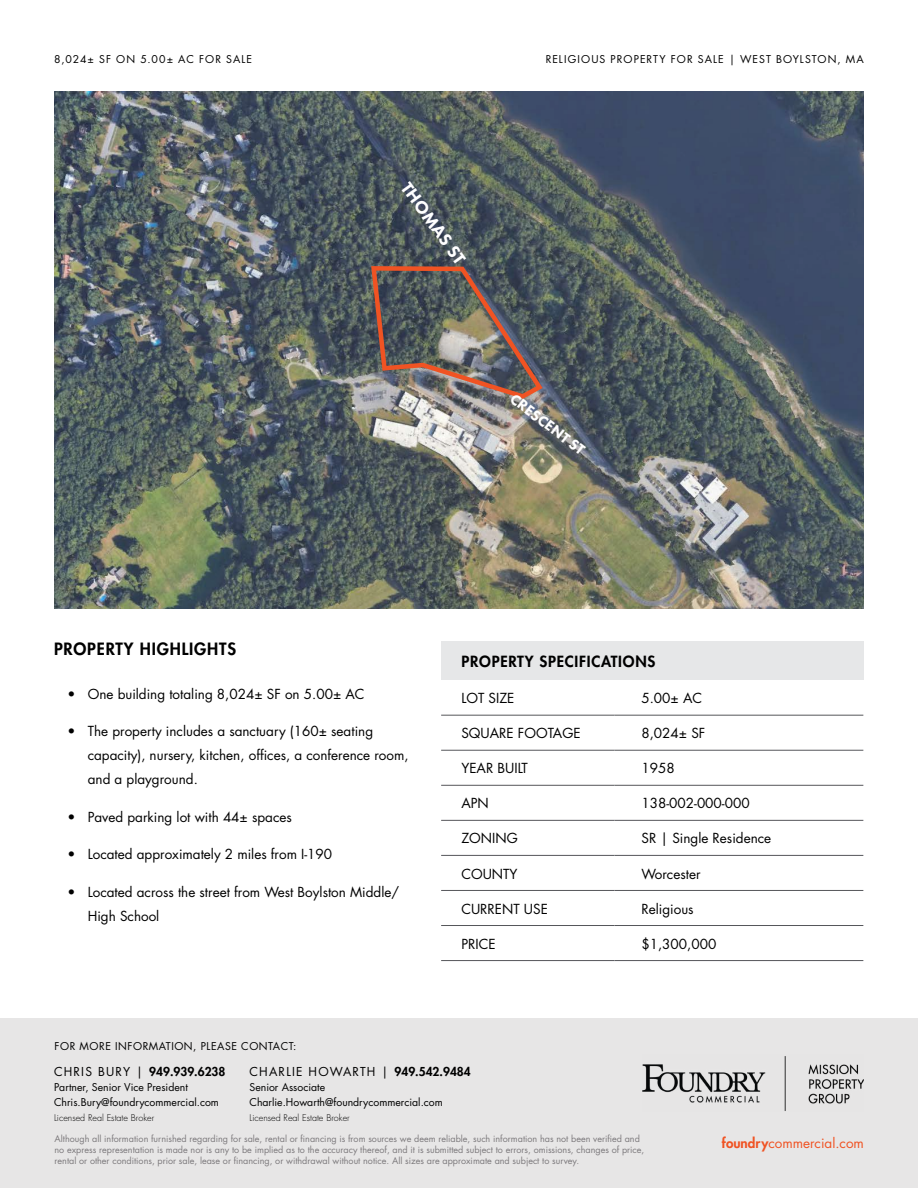
<style>
.page{position:relative;width:918px;height:1188px;background:#fff}
.page>*{position:absolute;margin:0;border:0;box-sizing:border-box;transform-origin:0 0}
.t1{font:800 18px "Futura PT";color:#fff}
.t2{font:800 16.5px "Futura Std";letter-spacing:.05em;color:#000}
.t3{font:800 15.3px "Futura PT";color:#fff}
.t4{font:800 15px "Futura Std";letter-spacing:.05em;color:#000}
.t5{font:13.5px/24px "Futura Std";color:#000}
.t6{font:13.5px "Futura Std";color:#f05323}
.t7{font:12px "Futura Std";letter-spacing:.1em;color:#000}
.t8{font:800 12px "Futura Std";color:#000}
.t9{font:10.5px/15px "Futura Std";color:#000}
.t10{font:10.5px "Futura Std";letter-spacing:.1em;color:#000}
.t11{font:10.5px "Futura Std";letter-spacing:.05em;color:#000}
.t12{font:10.5px "Futura Std";letter-spacing:.105em;color:#000}
.t13{font:9px/10.8px "Futura Std";color:#7c797c}
.t14{font:300 9px "Futura Std";color:#000}
.s1{font-weight:400}
.s2{font-weight:800}
</style>
<div class="page">
<div style="left:0;top:1018px;width:918px;height:170px;background:#e7e6e6"></div>
<img style="left:642px;top:1056px;width:222px;height:55px">
<div style="left:441px;top:641px;width:422px;height:39px;background:#e6e7e8"></div>
<hr style="left:441px;top:715px;width:173px;height:1px;background:#55565a">
<hr style="left:441px;top:750px;width:173px;height:1px;background:#55565a">
<hr style="left:441px;top:785px;width:173px;height:1px;background:#55565a">
<hr style="left:441px;top:820px;width:173px;height:1px;background:#55565a">
<hr style="left:441px;top:855px;width:173px;height:1px;background:#55565a">
<hr style="left:441px;top:890px;width:173px;height:1px;background:#55565a">
<hr style="left:614px;top:715px;width:249px;height:1px;background:#55565a">
<hr style="left:614px;top:750px;width:249px;height:1px;background:#55565a">
<hr style="left:614px;top:785px;width:249px;height:1px;background:#55565a">
<hr style="left:614px;top:820px;width:249px;height:1px;background:#55565a">
<hr style="left:614px;top:855px;width:249px;height:1px;background:#55565a">
<hr style="left:614px;top:890px;width:249px;height:1px;background:#55565a">
<hr style="left:441px;top:925px;width:173px;height:1px;background:#55565a">
<hr style="left:441px;top:960px;width:173px;height:1px;background:#55565a">
<hr style="left:614px;top:925px;width:249px;height:1px;background:#55565a">
<hr style="left:614px;top:960px;width:249px;height:1px;background:#55565a">
<img style="left:54px;top:92px;width:810px;height:516px">
<img style="left:369px;top:263px;width:177px;height:138px">
<p class="t12" style="left:54px;top:52px;width:199px">8,024± SF ON 5.00± AC FOR SALE</p>
<p class="t10" style="left:546px;top:52px;width:320px">RELIGIOUS PROPERTY FOR SALE | WEST BOYLSTON, MA</p>
<h1 class="t1" style="left:414px;top:177px;width:98px;rotate:54deg">THOMAS ST</h1>
<p class="t3" style="left:518px;top:389px;width:91px;rotate:38deg">CRESCENT ST</p>
<p class="t2" style="left:54px;top:638px;width:184px">PROPERTY HIGHLIGHTS</p>
<p class="t5" style="left:68px;top:682px;width:299px">• One building totaling 8,024± SF on 5.00± AC</p>
<p class="t5" style="left:88px;top:720px;width:322px;text-indent:-20px">• The property includes a sanctuary (160± seating capacity), nursery, kitchen, offices, a conference room, and a playground.</p>
<p class="t5" style="left:68px;top:805px;width:226px">• Paved parking lot with 44± spaces</p>
<p class="t5" style="left:68px;top:843px;width:266px">• Located approximately 2 miles from I-190</p>
<p class="t5" style="left:88px;top:880px;width:313px;text-indent:-20px">• Located across the street from West Boylston Middle/<br>High School</p>
<p class="t11" style="left:55px;top:1039px;width:243px">FOR MORE INFORMATION, PLEASE CONTACT:</p>
<p class="t4" style="left:461px;top:652px;width:195px">PROPERTY SPECIFICATIONS</p>
<p class="t5" style="left:461px;top:686px;width:55px">LOT SIZE</p>
<p class="t5" style="left:641px;top:686px;width:62px">5.00± AC</p>
<p class="t5" style="left:461px;top:721px;width:121px">SQUARE FOOTAGE</p>
<p class="t5" style="left:641px;top:721px;width:65px">8,024± SF</p>
<p class="t5" style="left:461px;top:756px;width:68px">YEAR BUILT</p>
<p class="t5" style="left:641px;top:756px;width:35px">1958</p>
<p class="t5" style="left:461px;top:792px;width:29px">APN</p>
<p class="t5" style="left:641px;top:792px;width:110px">138-002-000-000</p>
<p class="t5" style="left:461px;top:827px;width:58px">ZONING</p>
<p class="t5" style="left:641px;top:827px;width:131px">SR | Single Residence</p>
<p class="t5" style="left:461px;top:862px;width:58px">COUNTY</p>
<p class="t5" style="left:641px;top:862px;width:61px">Worcester</p>
<p class="t5" style="left:461px;top:897px;width:88px">CURRENT USE</p>
<p class="t5" style="left:641px;top:897px;width:54px">Religious</p>
<p class="t5" style="left:461px;top:932px;width:36px">PRICE</p>
<p class="t5" style="left:641px;top:932px;width:76px">$1,300,000</p>
<p class="t8" style="left:54px;top:1064px;width:173px"><span class="s1">CHRIS BURY |</span> 949.939.6238</p>
<p class="t9" style="left:54px;top:1080px;width:166px">Partner, Senior Vice President<br>Chris.Bury@foundrycommercial.com</p>
<p class="t14" style="left:54px;top:1113px;width:102px">Licensed Real Estate Broker</p>
<p class="t7" style="left:249px;top:1064px;width:223px">CHARLIE HOWARTH | <span class="s2">949.542.9484</span></p>
<p class="t9" style="left:249px;top:1080px;width:195px">Senior Associate<br>Charlie.Howarth@foundrycommercial.com</p>
<p class="t14" style="left:249px;top:1113px;width:102px">Licensed Real Estate Broker</p>
<p class="t13" style="left:55px;top:1134px;width:591px">Although all information furnished regarding for sale, rental or financing is from sources we deem reliable, such information has not been verified and no express representation is made nor is any to be implied as to the accuracy thereof, and it is submitted subject to errors, omissions, changes of price, rental or other conditions, prior sale, lease or financing, or withdrawal without notice. All sizes are approximate and subject to survey.</p>
<p class="t6" style="left:722px;top:1134px;width:144px"><span class="s2">foundry</span>commercial.com</p>
</div>
